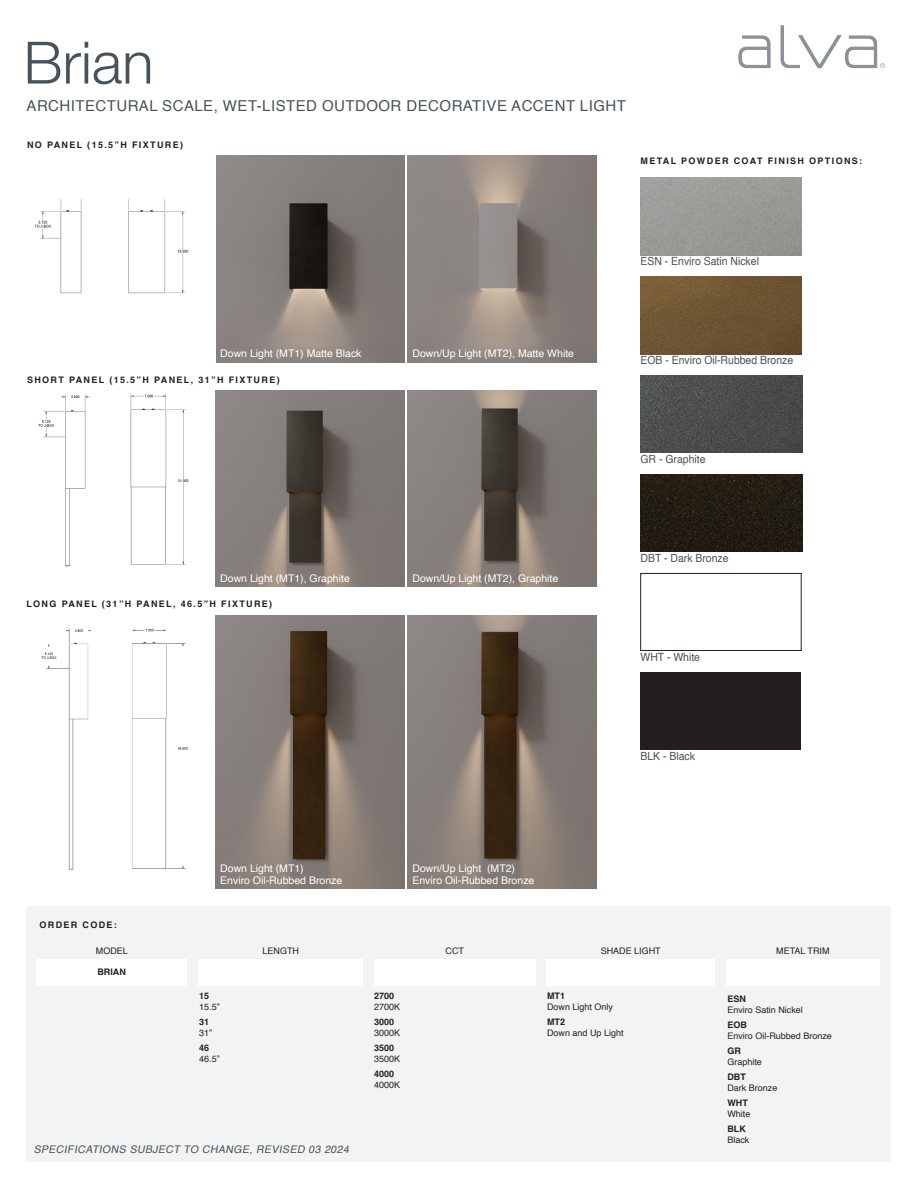
<style>
.page{position:relative;width:918px;height:1188px;background:#fff}
.page>*{position:absolute;margin:0;border:0;box-sizing:border-box;transform-origin:0 0}
.t1{font:300 58.5px "Helvetica Neue";color:#47525a}
.TABLE_TEXT{font:15px "Helvetica";letter-spacing:.03em;color:#475259}
.t2{font:11.25px "Helvetica";color:#475259;scale:.93 1}
.TABLE_TEXT-2{font:10.5px/12px "Helvetica";color:#fff}
.TABLE_TEXT-3{font:italic 10.5px "Helvetica";color:#475259}
.TABLE_TEXT-4{font:700 9px "Helvetica";letter-spacing:.15em;color:#231f20}
.TABLE_TEXT-5{font:9px/10.5px "Helvetica";color:#231f20}
.s1{font-weight:700}
</style>
<div class="page">
<div style="left:26px;top:906px;width:864px;height:256px;background:#f2f3f4"></div>
<div style="left:726px;top:959px;width:154px;height:27px;background:#fff"></div>
<div style="left:36px;top:959px;width:151px;height:27px;background:#fff"></div>
<div style="left:198px;top:959px;width:165px;height:27px;background:#fff"></div>
<div style="left:374px;top:959px;width:162px;height:26px;background:#fff"></div>
<div style="left:546px;top:959px;width:168px;height:26px;background:#fff"></div>
<img style="left:408px;top:156px;width:189px;height:207px">
<img style="left:216px;top:156px;width:189px;height:207px">
<img style="left:216px;top:615px;width:189px;height:274px">
<img style="left:216px;top:391px;width:189px;height:196px">
<img style="left:408px;top:391px;width:189px;height:196px">
<img style="left:408px;top:615px;width:189px;height:274px">
<div style="left:640px;top:573px;width:161px;height:78px;border:1px solid #231f20"></div>
<img style="left:640px;top:277px;width:161px;height:77px">
<img style="left:640px;top:178px;width:161px;height:77px">
<div style="left:640px;top:672px;width:161px;height:78px;background:#231f20"></div>
<img style="left:640px;top:474px;width:162px;height:78px">
<img style="left:640px;top:376px;width:162px;height:77px">
<img style="left:34px;top:199px;width:155px;height:95px">
<img style="left:38px;top:393px;width:151px;height:174px">
<img style="left:41px;top:628px;width:147px;height:242px">
<img style="left:738px;top:26px;width:148px;height:43px">
<p class="t1" style="left:24px;top:16px;width:132px">Brian</p>
<p class="TABLE_TEXT" style="left:27px;top:94px;width:601px">ARCHITECTURAL SCALE, WET-LISTED OUTDOOR DECORATIVE ACCENT LIGHT</p>
<p class="TABLE_TEXT-4" style="left:27px;top:140px;width:158px">NO PANEL (15.5”H FIXTURE)</p>
<p class="TABLE_TEXT-2" style="left:220px;top:347px;width:143px">Down Light (MT1) Matte Black</p>
<p class="TABLE_TEXT-4" style="left:27px;top:374px;width:254px">SHORT PANEL (15.5”H PANEL, 31”H FIXTURE)</p>
<p class="TABLE_TEXT-2" style="left:412px;top:347px;width:163px">Down/Up Light (MT2), Matte White</p>
<p class="TABLE_TEXT-2" style="left:220px;top:573px;width:131px">Down Light (MT1), Graphite</p>
<p class="TABLE_TEXT-4" style="left:26px;top:598px;width:247px">LONG PANEL (31”H PANEL, 46.5”H FIXTURE)</p>
<p class="TABLE_TEXT-2" style="left:412px;top:573px;width:147px">Down/Up Light (MT2), Graphite</p>
<p class="TABLE_TEXT-4" style="left:39px;top:919px;width:79px">ORDER CODE:</p>
<p class="TABLE_TEXT-2" style="left:220px;top:863px;width:123px">Down Light (MT1)<br>Enviro Oil-Rubbed Bronze</p>
<p class="TABLE_TEXT-2" style="left:412px;top:863px;width:104px">Down/Up Light (MT2)</p>
<p class="TABLE_TEXT-2" style="left:412px;top:875px;width:123px">Enviro Oil-Rubbed Bronze</p>
<p class="TABLE_TEXT-4" style="left:640px;top:155px;width:223px">METAL POWDER COAT FINISH OPTIONS:</p>
<p class="t2" style="left:640px;top:253px;width:129px">ESN - Enviro Satin Nickel</p>
<p class="t2" style="left:640px;top:351px;width:166px">EOB - Enviro Oil-Rubbed Bronze</p>
<p class="t2" style="left:640px;top:450px;width:71px">GR - Graphite</p>
<p class="t2" style="left:640px;top:550px;width:96px">DBT - Dark Bronze</p>
<p class="t2" style="left:640px;top:648px;width:66px">WHT - White</p>
<p class="t2" style="left:640px;top:747px;width:60px">BLK - Black</p>
<p class="TABLE_TEXT-5" style="left:96px;top:946px;width:34px">MODEL</p>
<p class="TABLE_TEXT-5" style="left:263px;top:946px;width:38px">LENGTH</p>
<p class="TABLE_TEXT-5" style="left:446px;top:946px;width:20px">CCT</p>
<p class="TABLE_TEXT-5" style="left:601px;top:946px;width:62px">SHADE LIGHT</p>
<p class="TABLE_TEXT-5" style="left:776px;top:946px;width:55px">METAL TRIM</p>
<p class="TABLE_TEXT-4" style="left:97px;top:967px;width:30px">BRIAN</p>
<p class="TABLE_TEXT-4" style="left:199px;top:991px;width:12px">15</p>
<p class="TABLE_TEXT-5" style="left:199px;top:1002px;width:22px">15.5”</p>
<p class="TABLE_TEXT-4" style="left:199px;top:1017px;width:12px">31</p>
<p class="TABLE_TEXT-5" style="left:199px;top:1028px;width:15px">31”</p>
<p class="TABLE_TEXT-4" style="left:199px;top:1042px;width:12px">46</p>
<p class="TABLE_TEXT-5" style="left:199px;top:1053px;width:22px">46.5”</p>
<p class="TABLE_TEXT-4" style="left:547px;top:991px;width:19px">MT1</p>
<p class="TABLE_TEXT-5" style="left:547px;top:1002px;width:68px">Down Light Only</p>
<p class="TABLE_TEXT-4" style="left:547px;top:1017px;width:19px">MT2</p>
<p class="TABLE_TEXT-5" style="left:547px;top:1028px;width:78px">Down and Up Light</p>
<p class="TABLE_TEXT-4" style="left:374px;top:991px;width:22px">2700</p>
<p class="TABLE_TEXT-5" style="left:374px;top:1002px;width:28px">2700K</p>
<p class="TABLE_TEXT-4" style="left:374px;top:1017px;width:22px">3000</p>
<p class="TABLE_TEXT-5" style="left:374px;top:1028px;width:28px">3000K</p>
<p class="TABLE_TEXT-4" style="left:374px;top:1042px;width:22px">3500</p>
<p class="TABLE_TEXT-5" style="left:374px;top:1053px;width:28px">3500K</p>
<p class="TABLE_TEXT-4" style="left:374px;top:1068px;width:22px">4000</p>
<p class="TABLE_TEXT-5" style="left:374px;top:1079px;width:28px">4000K</p>
<p class="TABLE_TEXT-4" style="left:727px;top:994px;width:20px">ESN</p>
<p class="TABLE_TEXT-5" style="left:727px;top:1005px;width:77px">Enviro Satin Nickel</p>
<p class="TABLE_TEXT-4" style="left:727px;top:1020px;width:21px">EOB</p>
<p class="TABLE_TEXT-5" style="left:727px;top:1031px;width:106px">Enviro Oil-Rubbed Bronze</p>
<p class="TABLE_TEXT-4" style="left:727px;top:1046px;width:15px">GR</p>
<p class="TABLE_TEXT-5" style="left:727px;top:1057px;width:36px">Graphite</p>
<p class="TABLE_TEXT-5" style="left:727px;top:1072px;width:52px"><span class="s1">DBT<br></span>Dark Bronze</p>
<p class="TABLE_TEXT-4" style="left:727px;top:1098px;width:22px">WHT</p>
<p class="TABLE_TEXT-5" style="left:727px;top:1109px;width:25px">White</p>
<p class="TABLE_TEXT-4" style="left:727px;top:1123px;width:20px">BLK</p>
<p class="TABLE_TEXT-5" style="left:727px;top:1134px;width:24px">Black</p>
<p class="TABLE_TEXT-3" style="left:34px;top:1141px;width:320px">SPECIFICATIONS SUBJECT TO CHANGE, REVISED 03 2024</p>
</div>
